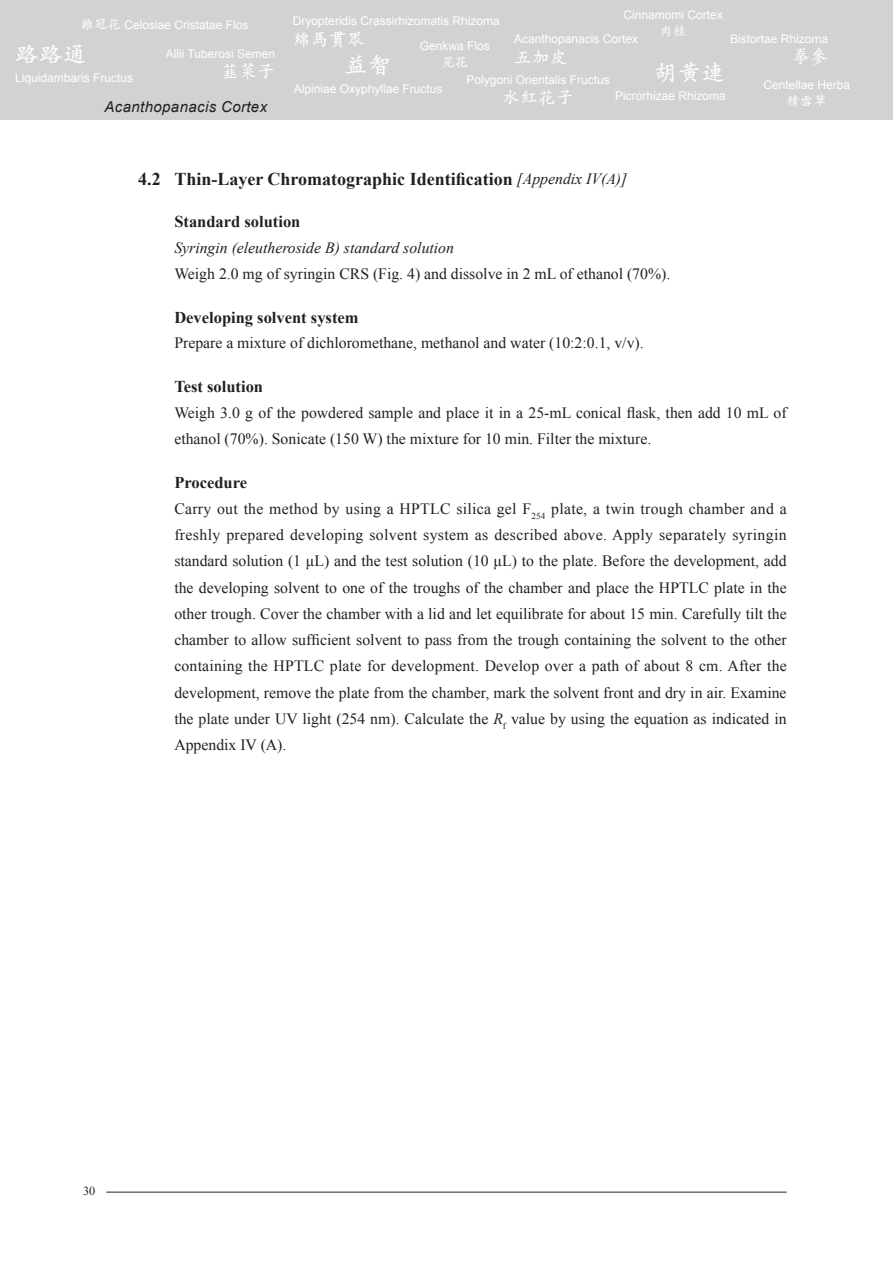
<style>
.page{position:relative;width:893px;height:1263px;background:#fff}
.page>*{position:absolute;margin:0;border:0;box-sizing:border-box;transform-origin:0 0}
.t1{font:600 24px "M Kai HK";color:#fff}
.t2{font:700 18px "Times New Roman";color:#231f20}
.t3{font:600 18px "M Kai HK";color:#fff}
.t4{font:700 16.5px "Times New Roman";color:#231f20}
.t5{font:15.75px/26.2px "Times New Roman";color:#231f20}
.t6{font:italic 15px "Arial";letter-spacing:.025em;color:#231f20}
.t7{font:600 13.5px "M Kai HK";color:#fff}
.t8{font:12.3px "Times New Roman";color:#231f20}
.t9{font:12px "Arial";color:#fff}
.s1{font-family:"M Kai HK";font-weight:600;font-size:13.5px}
.s2{font-weight:400;font-style:italic;font-size:15.75px}
.s3{font-style:italic}
</style>
<div class="page">
<div style="left:0;top:0;width:893px;height:119px;background:#d1d2d4"></div>
<hr style="left:106px;top:1192px;width:681px;height:1px;background:#231f20">
<p class="t9" style="left:623px;top:7px;width:101px">Cinnamomi Cortex</p>
<p class="t7" style="left:660px;top:22px;width:28px">肉桂</p>
<p class="t9" style="left:293px;top:13px;width:208px">Dryopteridis Crassirhizomatis Rhizoma</p>
<p class="t3" style="left:293px;top:27px;width:73px">綿馬貫眾</p>
<p class="t9" style="left:514px;top:31px;width:126px">Acanthopanacis Cortex</p>
<p class="t3" style="left:514px;top:45px;width:55px">五加皮</p>
<p class="t9" style="left:81px;top:17px;width:169px"><span class="s1">雞冠花</span> Celosiae Cristatae Flos</p>
<p class="t9" style="left:730px;top:31px;width:100px">Bistortae Rhizoma</p>
<p class="t3" style="left:792px;top:44px;width:37px">拳參</p>
<p class="t9" style="left:420px;top:38px;width:72px">Genkwa Flos</p>
<p class="t7" style="left:441px;top:52px;width:28px">芫花</p>
<p class="t1" style="left:15px;top:37px;width:73px">路路通</p>
<p class="t9" style="left:15px;top:70px;width:120px">Liquidambaris Fructus</p>
<p class="t1" style="left:654px;top:56px;width:73px">胡黃連</p>
<p class="t9" style="left:615px;top:88px;width:112px">Picrorhizae Rhizoma</p>
<p class="t9" style="left:166px;top:45px;width:111px">Allii Tuberosi Semen</p>
<p class="t3" style="left:221px;top:59px;width:55px">韮菜子</p>
<p class="t6" style="left:105px;top:97px;width:164px">Acanthopanacis Cortex</p>
<p class="t1" style="left:344px;top:48px;width:49px">益智</p>
<p class="t9" style="left:294px;top:81px;width:150px">Alpiniae Oxyphyllae Fructus</p>
<p class="t9" style="left:467px;top:72px;width:145px">Polygoni Orientalis Fructus</p>
<p class="t3" style="left:502px;top:85px;width:73px">水紅花子</p>
<p class="t9" style="left:763px;top:77px;width:88px">Centellae Herba</p>
<p class="t7" style="left:787px;top:92px;width:42px">積雪草</p>
<p class="t2" style="left:138px;top:167px;width:491px">4.2 Thin-Layer Chromatographic Identification <span class="s2">[Appendix IV(A)]</span></p>
<p class="t4" style="left:174px;top:210px;width:128px">Standard solution</p>
<p class="t5" style="left:174px;top:234px;width:497px"><span class="s3">Syringin (eleutheroside B) standard solution<br></span>Weigh 2.0 mg of syringin CRS (Fig. 4) and dissolve in 2 mL of ethanol (70%).</p>
<p class="t4" style="left:174px;top:306px;width:186px">Developing solvent system</p>
<p class="t5" style="left:174px;top:330px;width:471px">Prepare a mixture of dichloromethane, methanol and water (10:2:0.1, v/v).</p>
<p class="t4" style="left:174px;top:375px;width:90px">Test solution</p>
<p class="t5" style="left:174px;top:399px;width:614px">Weigh 3.0 g of the powdered sample and place it in a 25-mL conical flask, then add 10 mL of ethanol (70%). Sonicate (150 W) the mixture for 10 min. Filter the mixture.</p>
<p class="t4" style="left:174px;top:471px;width:74px">Procedure</p>
<p class="t5" style="left:174px;top:495px;width:614px;text-align:justify">Carry out the method by using a HPTLC silica gel F<sub>254</sub> plate, a twin trough chamber and a freshly prepared developing solvent system as described above. Apply separately syringin standard solution (1 μL) and the test solution (10 μL) to the plate. Before the development, add the developing solvent to one of the troughs of the chamber and place the HPTLC plate in the other trough. Cover the chamber with a lid and let equilibrate for about 15 min. Carefully tilt the chamber to allow sufficient solvent to pass from the trough containing the solvent to the other containing the HPTLC plate for development. Develop over a path of about 8 cm. After the development, remove the plate from the chamber, mark the solvent front and dry in air. Examine the plate under UV light (254 nm). Calculate the <span class="s3">R</span><sub>f</sub> value by using the equation as indicated in Appendix IV (A).</p>
<p class="t8" style="left:83px;top:1182px;width:14px">30</p>
</div>
